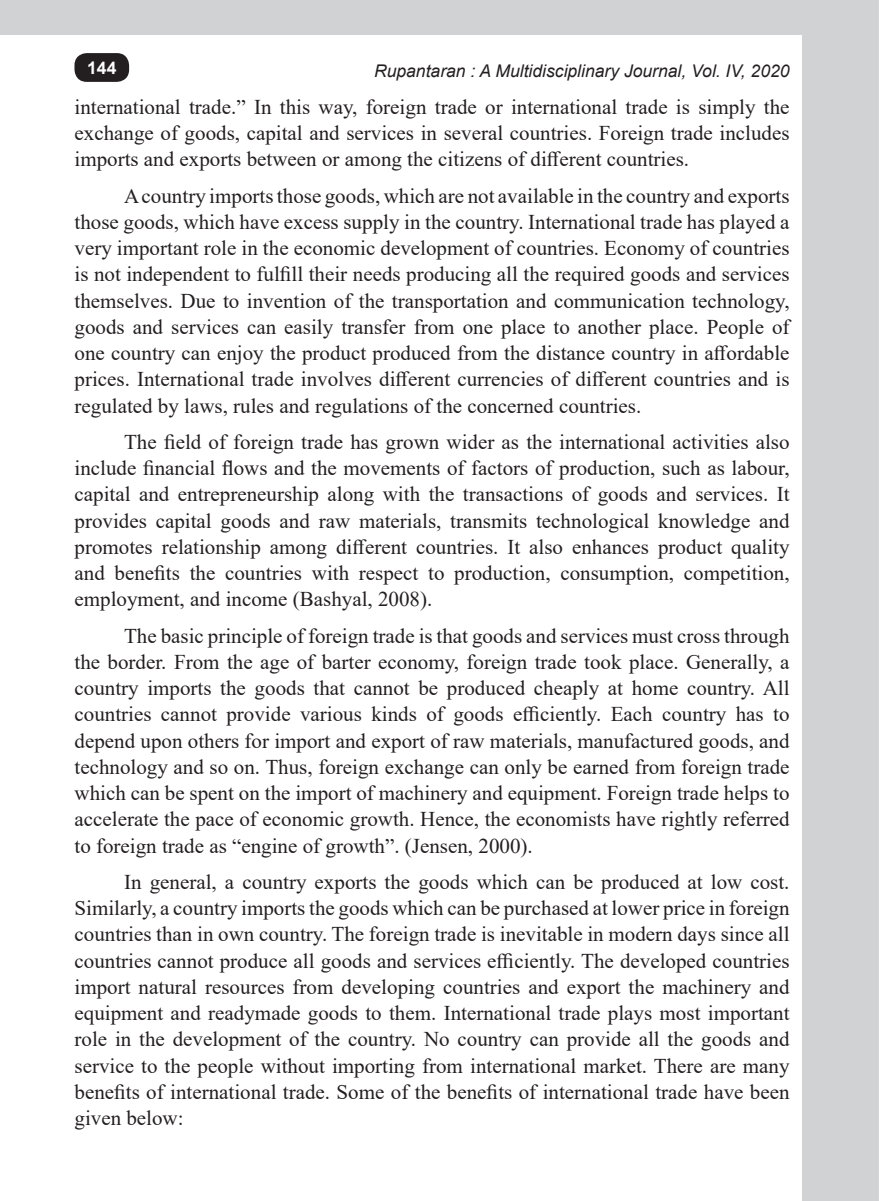
<style>
.page{position:relative;width:879px;height:1201px;background:#fff}
.page>*{position:absolute;margin:0;border:0;box-sizing:border-box;transform-origin:0 0}
.No_Spacing{font:21px/26.2px "Times New Roman";color:#231f20;text-align:justify}
.t1{font:italic 17.5px "Arial";color:#231f20}
.t2{font:700 17.5px "Arial";color:#fff}
</style>
<div class="page">
<div style="left:801px;top:0;width:77px;height:1200px;background:#d1d2d4"></div>
<div style="left:0;top:0;width:801px;height:35px;background:#d1d2d4"></div>
<div style="left:74px;top:53px;width:55px;height:29px;background:#231f20;border-radius:12px"></div>
<p class="t2" style="left:87px;top:56px;width:31px">144</p>
<p class="t1" style="left:374px;top:59px;width:417px">Rupantaran : A Multidisciplinary Journal, Vol. IV, 2020</p>
<p class="No_Spacing" style="left:74px;top:93px;width:716px">international trade.” In this way, foreign trade or international trade is simply the exchange of goods, capital and services in several countries. Foreign trade includes imports and exports between or among the citizens of different countries.</p>
<p class="No_Spacing" style="left:74px;top:182px;width:716px;text-indent:50px">A country imports those goods, which are not available in the country and exports those goods, which have excess supply in the country. International trade has played a very important role in the economic development of countries. Economy of countries is not independent to fulfill their needs producing all the required goods and services themselves. Due to invention of the transportation and communication technology, goods and services can easily transfer from one place to another place. People of one country can enjoy the product produced from the distance country in affordable prices. International trade involves different currencies of different countries and is regulated by laws, rules and regulations of the concerned countries.</p>
<p class="No_Spacing" style="left:74px;top:428px;width:716px;text-indent:50px">The field of foreign trade has grown wider as the international activities also include financial flows and the movements of factors of production, such as labour, capital and entrepreneurship along with the transactions of goods and services. It provides capital goods and raw materials, transmits technological knowledge and promotes relationship among different countries. It also enhances product quality and benefits the countries with respect to production, consumption, competition, employment, and income (Bashyal, 2008).</p>
<p class="No_Spacing" style="left:74px;top:621px;width:716px;text-indent:50px">The basic principle of foreign trade is that goods and services must cross through the border. From the age of barter economy, foreign trade took place. Generally, a country imports the goods that cannot be produced cheaply at home country. All countries cannot provide various kinds of goods efficiently. Each country has to depend upon others for import and export of raw materials, manufactured goods, and technology and so on. Thus, foreign exchange can only be earned from foreign trade which can be spent on the import of machinery and equipment. Foreign trade helps to accelerate the pace of economic growth. Hence, the economists have rightly referred to foreign trade as “engine of growth”. (Jensen, 2000).</p>
<p class="No_Spacing" style="left:74px;top:868px;width:716px;text-indent:50px">In general, a country exports the goods which can be produced at low cost.<br>Similarly, a country imports the goods which can be purchased at lower price in foreign countries than in own country. The foreign trade is inevitable in modern days since all countries cannot produce all goods and services efficiently. The developed countries import natural resources from developing countries and export the machinery and equipment and readymade goods to them. International trade plays most important role in the development of the country. No country can provide all the goods and service to the people without importing from international market. There are many benefits of international trade. Some of the benefits of international trade have been given below:</p>
</div>
